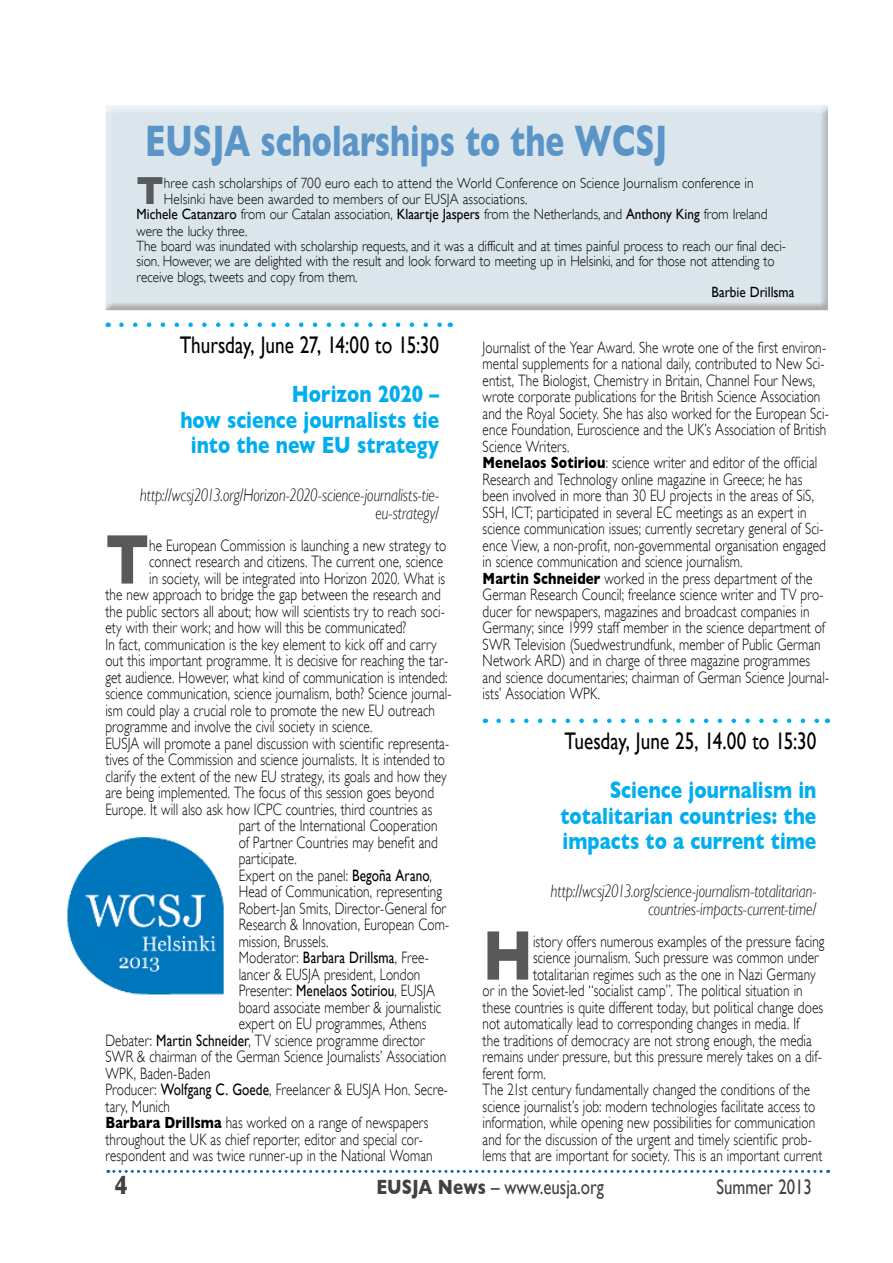
<style>
.page{position:relative;width:893px;height:1263px;background:#fff}
.page>*{position:absolute;margin:0;border:0;box-sizing:border-box;transform-origin:0 0}
.t1{font:700 71.25px "Gill Sans";color:#58595b;scale:.8 1}
.t2{font:700 45px "Gill Sans";color:#5b95c7;scale:.7 1}
.t3{font:700 39.9px "Gill Sans";color:#58595b;scale:.89 1}
.t4{font:700 27px "Gill Sans";color:#414042;scale:.8 1}
.t5{font:700 24px/25.5px "Gill Sans";color:#00aeef;text-align:right;scale:.8 1}
.t6{font:24px "Gill Sans";color:#000;scale:.8 1}
.t7{font:21px "Gill Sans";color:#414042;scale:.8 1}
.t8{font:italic 300 18px/18px "Gill Sans";color:#000;text-align:right;scale:.8 1}
.t9{font:300 16.5px/16.5px "Gill Sans";letter-spacing:.005em;color:#000;scale:.8 1}
.t10{font:300 14.85px/16.5px "Gill Sans";color:#000;scale:.89 1}
.t11{font:14.85px "Gill Sans";color:#000;scale:.89 1}
.s1{font-weight:400}
.s2{font-weight:700}
.s3{font-weight:700;color:#fff}
</style>
<div class="page">
<svg style="left:108px;top:1170px;width:721px;height:3px"></svg>
<svg style="left:121px;top:322px;width:321px;height:5px"></svg>
<svg style="left:499px;top:718px;width:320px;height:5px"></svg>
<img style="left:67px;top:837px;width:157px;height:158px">
<div style="left:104px;top:105px;width:724px;height:206px;background:#000;opacity:.75"></div>
<h2 class="t2" style="left:145px;top:114px;width:747px">EUSJA scholarships to the WCSJ</h2>
<h3 class="t3" style="left:137px;top:167px;width:32px">T</h3>
<p class="t10" style="left:164px;top:174px;width:664px">hree cash scholarships of 700 euro each to attend the World Conference on Science Journalism conference in<br>Helsinki have been awarded to members of our EUSJA associations.</p>
<p class="t10" style="left:137px;top:206px;width:710px"><span class="s1">Michele Catanzaro</span> from our Catalan association, <span class="s1">Klaartje Jaspers</span> from the Netherlands, and <span class="s1">Anthony King</span> from Ireland were the lucky three.</p>
<p class="t10" style="left:137px;top:238px;width:731px;line-height:15px">The board was inundated with scholarship requests, and it was a difficult and at times painful process to reach our final deci&shy;sion. However, we are delighted with the result and look forward to meeting up in Helsinki, and for those not attending to</p>
<p class="t10" style="left:137px;top:269px;width:250px">receive blogs, tweets and copy from them.</p>
<p class="t11" style="left:712px;top:283px;width:95px">Barbie Drillsma</p>
<h3 class="t6" style="left:180px;top:330px;width:326px">Thursday, June 27, 14:00 to 15:30</h3>
<h3 class="t5" style="left:180px;top:381px;width:325px">Horizon 2020 –<br>how science journalists tie into the new EU strategy</h3>
<p class="t8" style="left:140px;top:486px;width:375px">http://wcsj2013.org/Horizon-2020-science-journalists-tie&shy;eu-strategy/</p>
<h1 class="t1" style="left:105px;top:518px;width:56px">T</h1>
<p class="t9" style="left:149px;top:537px;width:373px">he European Commission is launching a new strategy to</p>
<p class="t9" style="left:149px;top:553px;width:369px">connect research and citizens. The current one, science</p>
<p class="t9" style="left:149px;top:570px;width:372px">in society, will be integrated into Horizon 2020. What is</p>
<p class="t9" style="left:105px;top:586px;width:421px">the new approach to bridge the gap between the research and</p>
<p class="t9" style="left:105px;top:603px;width:426px">the public sectors all about; how will scientists try to reach soci-</p>
<p class="t9" style="left:105px;top:619px;width:378px">ety with their work; and how will this be communicated?</p>
<p class="t9" style="left:105px;top:636px;width:416px">In fact, communication is the key element to kick off and carry</p>
<p class="t9" style="left:105px;top:652px;width:430px">out this important programme. It is decisive for reaching the tar-</p>
<p class="t9" style="left:105px;top:669px;width:429px">get audience. However, what kind of communication is intended:</p>
<p class="t9" style="left:105px;top:685px;width:434px">science communication, science journalism, both? Science journal-</p>
<p class="t9" style="left:105px;top:702px;width:414px">ism could play a crucial role to promote the new EU outreach</p>
<p class="t9" style="left:105px;top:718px;width:335px">programme and involve the civil society in science.</p>
<p class="t9" style="left:105px;top:735px;width:431px">EUSJA will promote a panel discussion with scientific representa-</p>
<p class="t9" style="left:105px;top:751px;width:426px">tives of the Commission and science journalists. It is intended to</p>
<p class="t9" style="left:105px;top:768px;width:428px">clarify the extent of the new EU strategy, its goals and how they</p>
<p class="t9" style="left:105px;top:784px;width:412px">are being implemented. The focus of this session goes beyond</p>
<p class="t9" style="left:105px;top:801px;width:410px">Europe. It will also ask how ICPC countries, third countries as</p>
<p class="t9" style="left:239px;top:817px;width:250px">part of the International Cooperation</p>
<p class="t9" style="left:239px;top:834px;width:250px">of Partner Countries may benefit and</p>
<p class="t9" style="left:239px;top:850px;width:74px">participate.</p>
<p class="t9" style="left:239px;top:867px;width:243px">Expert on the panel: <span class="s1">Begoña Arano</span>,</p>
<p class="t9" style="left:239px;top:883px;width:256px">Head of Communication, representing</p>
<p class="t9" style="left:239px;top:900px;width:261px">Robert-Jan Smits, Director-General for</p>
<p class="t9" style="left:239px;top:916px;width:265px">Research &amp; Innovation, European Com-</p>
<p class="t9" style="left:239px;top:933px;width:114px">mission, Brussels.</p>
<p class="t9" style="left:239px;top:949px;width:239px">Moderator: <span class="s1">Barbara Drillsma</span>, Free-</p>
<p class="t9" style="left:239px;top:966px;width:229px">lancer &amp; EUSJA president, London</p>
<p class="t9" style="left:239px;top:982px;width:247px">Presenter: <span class="s1">Menelaos Sotiriou</span>, EUSJA</p>
<p class="t9" style="left:239px;top:999px;width:255px">board associate member &amp; journalistic</p>
<p class="t9" style="left:239px;top:1015px;width:236px">expert on EU programmes, Athens</p>
<p class="t9" style="left:105px;top:1032px;width:400px">Debater: <span class="s1">Martin Schneider</span>, TV science programme director</p>
<p class="t9" style="left:105px;top:1048px;width:428px">SWR &amp; chairman of the German Science Journalists’ Association</p>
<p class="t9" style="left:105px;top:1065px;width:133px">WPK, Baden-Baden</p>
<p class="t9" style="left:105px;top:1081px;width:430px">Producer: <span class="s1">Wolfgang C. Goede</span>, Freelancer &amp; EUSJA Hon. Secre-</p>
<p class="t9" style="left:105px;top:1098px;width:82px">tary, Munich</p>
<p class="t9" style="left:105px;top:1114px;width:405px"><span class="s2">Barbara Drillsma</span> has worked on a range of newspapers</p>
<p class="t9" style="left:105px;top:1131px;width:398px">throughout the UK as chief reporter, editor and special cor-</p>
<p class="t9" style="left:105px;top:1147px;width:410px">respondent and was twice runner-up in the National Woman</p>
<p class="t9" style="left:483px;top:339px;width:435px">Journalist of the Year Award. She wrote one of the first environ&shy;mental supplements for a national daily, contributed to New Sci&shy;entist, The Biologist, Chemistry in Britain, Channel Four News, wrote corporate publications for the British Science Association and the Royal Society. She has also worked for the European Sci&shy;ence Foundation, Euroscience and the UK’s Association of British Science Writers.<br><span class="s2">Menelaos Sotiriou</span>: science writer and editor of the official Research and Technology online magazine in Greece; he has been involved in more than 30 EU projects in the areas of SiS, SSH, ICT; participated in several EC meetings as an expert in science communication issues; currently secretary general of Sci&shy;ence View, a non-profit, non-governmental organisation engaged in science communication and science journalism.<br><span class="s2">Martin Schneider</span> worked in the press department of the German Research Council; freelance science writer and TV pro&shy;ducer for newspapers, magazines and broadcast companies in Germany; since 1999 staff member in the science department of SWR Television (Suedwestrundfunk, member of Public German Network ARD) and in charge of three magazine programmes and science documentaries; chairman of German Science Journal&shy;ists’ Association WPK.</p>
<h3 class="t6" style="left:565px;top:726px;width:316px">Tuesday, June 25, 14.00 to 15:30</h3>
<h3 class="t5" style="left:560px;top:777px;width:321px;text-align:justify;text-indent:49px">Science journalism in totalitarian countries: the impacts to a current time</h3>
<p class="t8" style="left:551px;top:882px;width:333px">http://wcsj2013.org/science-journalism-totalitarian&shy;countries-impacts-current-time/</p>
<h1 class="t1" style="left:483px;top:914px;width:65px">H</h1>
<p class="t9" style="left:533px;top:933px;width:366px">istory offers numerous examples of the pressure facing</p>
<p class="t9" style="left:533px;top:949px;width:358px">science journalism. Such pressure was common under</p>
<p class="t9" style="left:533px;top:966px;width:355px">totalitarian regimes such as the one in Nazi Germany</p>
<p class="t9" style="left:483px;top:982px;width:402px">or in the Soviet-led “socialist camp”. The political situation in</p>
<p class="t9" style="left:483px;top:999px;width:427px">these countries is quite different today, but political change does</p>
<p class="t9" style="left:483px;top:1015px;width:397px">not automatically lead to corresponding changes in media. If</p>
<p class="t9" style="left:483px;top:1032px;width:413px">the traditions of democracy are not strong enough, the media</p>
<p class="t9" style="left:483px;top:1048px;width:425px">remains under pressure, but this pressure merely takes on a dif-</p>
<p class="t9" style="left:483px;top:1065px;width:81px">ferent form.</p>
<p class="t9" style="left:483px;top:1081px;width:411px">The 21st century fundamentally changed the conditions of the</p>
<p class="t9" style="left:483px;top:1098px;width:417px">science journalist’s job: modern technologies facilitate access to</p>
<p class="t9" style="left:483px;top:1114px;width:417px">information, while opening new possibilities for communication</p>
<p class="t9" style="left:483px;top:1131px;width:413px">and for the discussion of the urgent and timely scientific prob-</p>
<p class="t9" style="left:483px;top:1147px;width:426px">lems that are important for society. This is an important current</p>
<h3 class="t4" style="left:115px;top:1169px;width:18px">4</h3>
<p class="t7" style="left:376px;top:1175px;width:286px"><span class="s2">EUSJA News</span> – www.eusja.org</p>
<p class="t7" style="left:700px;top:1175px;width:141px"><span class="s3">@</span>Summer 2013</p>
</div>
